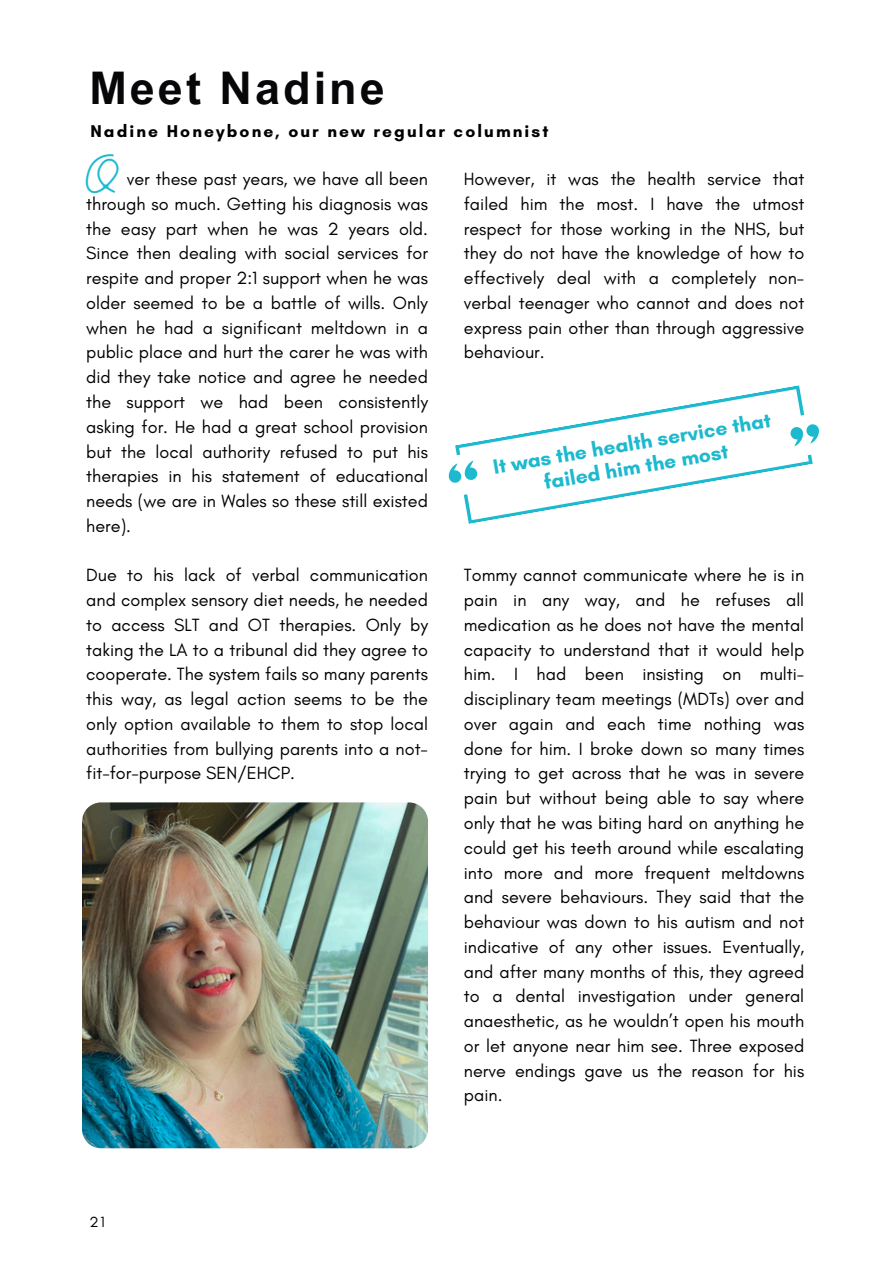
<style>
.page{position:relative;width:894px;height:1264px;background:#fff}
.page>*{position:absolute;margin:0;border:0;box-sizing:border-box;transform-origin:0 0}
.t1{font:700 45px "Arial Unicode MS";letter-spacing:.065em;color:#07070a}
.t2{font:37.5px "Halimun";color:#1db9ce}
.t3{font:700 21px/23.5px "Glacial Indifference";color:#1db9ce;text-align:center}
.t4{font:18px/24.8px "Glacial Indifference";color:#000;text-align:justify}
.t5{font:700 17.4px "Glacial Indifference";letter-spacing:.12em;color:#000}
.t6{font:15px "Glacial Indifference";color:#000}
</style>
<div class="page">
<img style="left:82px;top:802px;width:346px;height:346px">
<svg style="left:448px;top:385px;width:371px;height:139px"></svg>
<p class="t1" style="left:89px;top:56px;width:297px">Meet Nadine</p>
<p class="t5" style="left:90px;top:121px;width:459px">Nadine Honeybone, our new regular columnist</p>
<p class="t2" style="left:84px;top:157px;width:36px">O</p>
<p class="t4" style="left:86px;top:166px;width:343px;text-indent:41px">ver these past years, we have all been through so much. Getting his diagnosis was the easy part when he was 2 years old.<br>Since then dealing with social services for respite and proper 2:1 support when he was older seemed to be a battle of wills. Only when he had a significant meltdown in a public place and hurt the carer he was with did they take notice and agree he needed the support we had been consistently asking for. He had a great school provision but the local authority refused to put his therapies in his statement of educational needs (we are in Wales so these still existed here).</p>
<p class="t4" style="left:86px;top:562px;width:343px">Due to his lack of verbal communication and complex sensory diet needs, he needed to access SLT and OT therapies. Only by taking the LA to a tribunal did they agree to cooperate. The system fails so many parents this way, as legal action seems to be the only option available to them to stop local authorities from bullying parents into a not&shy;fit-for-purpose SEN/EHCP.</p>
<p class="t4" style="left:463px;top:166px;width:342px">However, it was the health service that failed him the most. I have the utmost respect for those working in the NHS, but they do not have the knowledge of how to effectively deal with a completely non&shy;verbal teenager who cannot and does not express pain other than through aggressive behaviour.</p>
<h2 class="t3" style="left:491px;top:456px;width:283px;rotate:-10deg">It was the health service that failed him the most</h2>
<p class="t4" style="left:463px;top:562px;width:342px">Tommy cannot communicate where he is in pain in any way, and he refuses all medication as he does not have the mental capacity to understand that it would help him. I had been insisting on multi&shy;disciplinary team meetings (MDTs) over and over again and each time nothing was done for him. I broke down so many times trying to get across that he was in severe pain but without being able to say where only that he was biting hard on anything he could get his teeth around while escalating into more and more frequent meltdowns and severe behaviours. They said that the behaviour was down to his autism and not indicative of any other issues. Eventually, and after many months of this, they agreed to a dental investigation under general anaesthetic, as he wouldn’t open his mouth or let anyone near him see. Three exposed nerve endings gave us the reason for his pain.</p>
<h3 class="t6" style="left:89px;top:1212px;width:17px">21</h3>
</div>
